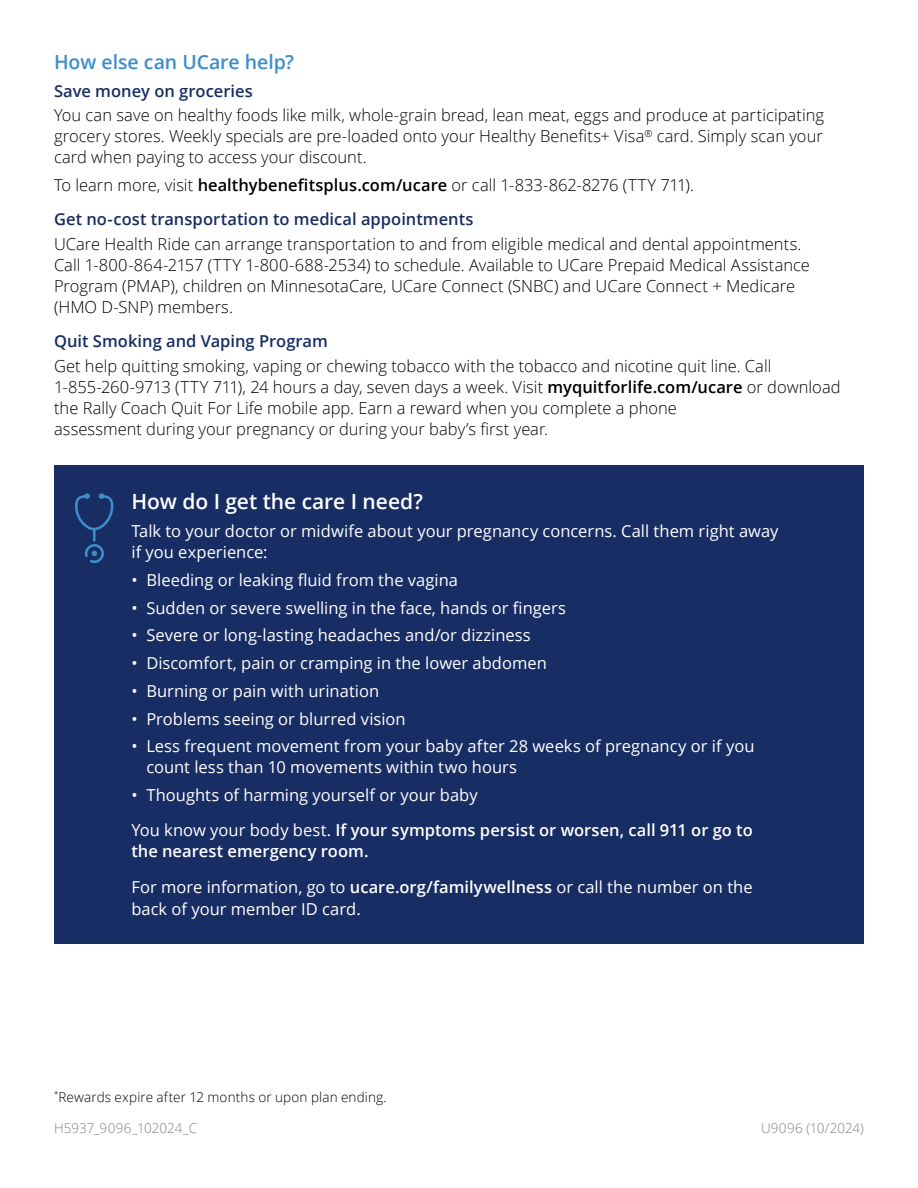
<style>
.page{position:relative;width:918px;height:1188px;background:#fff}
.page>*{position:absolute;margin:0;border:0;box-sizing:border-box;transform-origin:0 0}
.t1{font:600 21px "Open Sans";letter-spacing:-.005em;color:#fff}
.t2{font:600 19.5px "Open Sans";color:#3e8dcb}
.t3{font:300 16.5px/21px "Open Sans";color:#000}
.t4{font:16.5px/21px "Open Sans";color:#fff}
.t5{font:600 16.5px "Open Sans";color:#172d63}
.t6{font:300 13.5px "Open Sans";letter-spacing:.01em;color:#000}
.t7{font:300 13.5px "Open Sans";color:#808285}
.s1{font-weight:600}
.s2{font-weight:600;color:#172d63}
</style>
<div class="page">
<div style="left:54px;top:465px;width:810px;height:479px;background:#172d63"></div>
<svg style="left:73px;top:493px;width:41px;height:71px;background:#1d3b73"></svg>
<p class="t2" style="left:54px;top:48px;width:242px">How else can UCare help?</p>
<p class="t5" style="left:54px;top:79px;width:200px">Save money on groceries</p>
<p class="t3" style="left:54px;top:104px;width:772px;text-align:justify">You can save on healthy foods like milk, whole-grain bread, lean meat, eggs and produce at participating grocery stores. Weekly specials are pre-loaded onto your Healthy Benefits+ Visa<sup>®</sup> card. Simply scan your card when paying to access your discount.</p>
<p class="t3" style="left:54px;top:167px;width:641px;line-height:34.5px">To learn more, visit <span class="s1">healthybenefitsplus.com/ucare</span> or call 1-833-862-8276 (TTY 711).<br><span class="s2">Get no-cost transportation to medical appointments</span></p>
<p class="t3" style="left:54px;top:233px;width:757px">UCare Health Ride can arrange transportation to and from eligible medical and dental appointments.<br>Call 1-800-864-2157 (TTY 1-800-688-2534) to schedule. Available to UCare Prepaid Medical Assistance Program (PMAP), children on MinnesotaCare, UCare Connect (SNBC) and UCare Connect + Medicare (HMO D-SNP) members.</p>
<p class="t5" style="left:54px;top:330px;width:275px">Quit Smoking and Vaping Program</p>
<p class="t3" style="left:54px;top:355px;width:788px">Get help quitting smoking, vaping or chewing tobacco with the tobacco and nicotine quit line. Call 1-855-260-9713 (TTY 711), 24 hours a day, seven days a week. Visit <span class="s1">myquitforlife.com/ucare</span> or download the Rally Coach Quit For Life mobile app. Earn a reward when you complete a phone<br>assessment during your pregnancy or during your baby’s first year.</p>
<p class="t1" style="left:131px;top:487px;width:293px">How do I get the care I need?</p>
<p class="t4" style="left:131px;top:520px;width:649px">Talk to your doctor or midwife about your pregnancy concerns. Call them right away if you experience:</p>
<p class="t4" style="left:131px;top:569px;width:328px">• Bleeding or leaking fluid from the vagina</p>
<p class="t4" style="left:131px;top:597px;width:436px">• Sudden or severe swelling in the face, hands or fingers</p>
<p class="t4" style="left:131px;top:625px;width:401px">• Severe or long-lasting headaches and/or dizziness</p>
<p class="t4" style="left:131px;top:652px;width:417px">• Discomfort, pain or cramping in the lower abdomen</p>
<p class="t4" style="left:131px;top:680px;width:249px">• Burning or pain with urination</p>
<p class="t4" style="left:131px;top:708px;width:276px">• Problems seeing or blurred vision</p>
<p class="t4" style="left:146px;top:736px;width:610px;text-indent:-15px">• Less frequent movement from your baby after 28 weeks of pregnancy or if you count less than 10 movements within two hours</p>
<p class="t4" style="left:131px;top:778px;width:623px;line-height:34.5px">• Thoughts of harming yourself or your baby<br>You know your body best. <span class="s1">If your symptoms persist or worsen, call 911 or go to</span></p>
<p class="t4" style="left:131px;top:832px;width:623px;line-height:36px"><span class="s1">the nearest emergency room.<br></span>For more information, go to <span class="s1">ucare.org/familywellness</span> or call the number on the</p>
<p class="t4" style="left:131px;top:898px;width:231px">back of your member ID card.</p>
<p class="t6" style="left:54px;top:1088px;width:334px"><sup>*</sup>Rewards expire after 12 months or upon plan ending.</p>
<p class="t7" style="left:54px;top:1119px;width:145px">H5937_9096_102024_C</p>
<p class="t7" style="left:761px;top:1119px;width:104px">U9096 (10/2024)</p>
</div>
